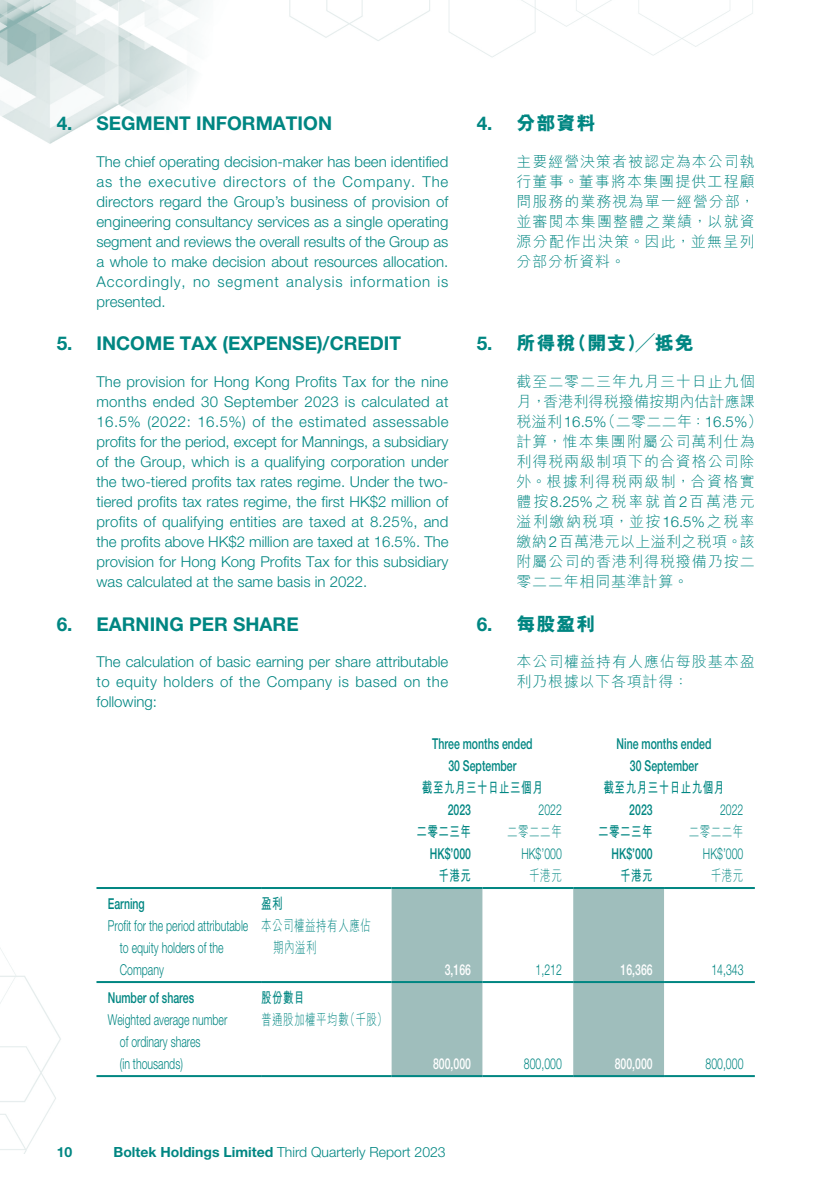
<style>
.page{position:relative;width:840px;height:1191px;background:#fff}
.page>*{position:absolute;margin:0;border:0;box-sizing:border-box;transform-origin:0 0}
.t1{font:700 19px "Helvetica Neue LT Std";color:#008682}
.t2{font:800 19px "M Hei HK";letter-spacing:.05em;color:#008682}
.t3{font:300 15px/20px "Helvetica Neue LT Std";color:#008682;text-align:justify}
.t4{font:300 15px/20px "M Hei HK";letter-spacing:.06em;color:#008682}
.t5{font:300 15px/22px "Helvetica Neue LT Std";color:#008682;scale:.7 1}
.t6{font:500 15px/22px "Helvetica Neue LT Std";color:#008682;text-align:center;scale:.7 1}
.t7{font:700 15px "M Hei HK";letter-spacing:.05em;color:#008682;scale:.7 1}
.t8{font:300 15px/22px "M Hei HK";letter-spacing:.06em;color:#008682;scale:.7 1}
.t9{font:500 15px "Helvetica Neue LT Std";color:#fff;scale:.7 1}
.t10{font:300 14px "Helvetica Neue LT Std";color:#008682}
.t11{font:700 14px "Helvetica Neue LT Std";color:#008682}
.s1{font-family:"Helvetica Neue LT Std";font-weight:700}
.s2{font-family:"Helvetica Neue LT Std"}
.s3{font-weight:700}
</style>
<div class="page">
<img style="left:0;top:0;width:755px;height:1153px">
<svg style="left:391px;top:889px;width:272px;height:186px;fill:#9fbebc"></svg>
<hr style="left:96px;top:887px;width:165px;height:2px;background:#008682">
<hr style="left:261px;top:887px;width:130px;height:2px;background:#008682">
<hr style="left:391px;top:887px;width:91px;height:2px;background:#008682">
<hr style="left:482px;top:887px;width:91px;height:2px;background:#008682">
<hr style="left:573px;top:887px;width:90px;height:2px;background:#008682">
<hr style="left:663px;top:887px;width:91px;height:2px;background:#008682">
<hr style="left:96px;top:981px;width:165px;height:2px;background:#008682">
<hr style="left:261px;top:981px;width:130px;height:2px;background:#008682">
<hr style="left:391px;top:981px;width:91px;height:2px;background:#008682">
<hr style="left:482px;top:981px;width:91px;height:2px;background:#008682">
<hr style="left:573px;top:981px;width:90px;height:2px;background:#008682">
<hr style="left:663px;top:981px;width:91px;height:2px;background:#008682">
<hr style="left:96px;top:1075px;width:165px;height:2px;background:#008682">
<hr style="left:261px;top:1075px;width:130px;height:2px;background:#008682">
<hr style="left:391px;top:1075px;width:91px;height:2px;background:#008682">
<hr style="left:482px;top:1075px;width:91px;height:2px;background:#008682">
<hr style="left:573px;top:1075px;width:90px;height:2px;background:#008682">
<hr style="left:663px;top:1075px;width:91px;height:2px;background:#008682">
<p class="t2" style="left:476px;top:114px;width:120px"><span class="s1">4.</span> 分部資料</p>
<p class="t4" style="left:516px;top:151px;width:240px;text-align:justify">主要經營決策者被認定為本公司執行董事。董事將本集團提供工程顧問服務的業務視為單一經營分部，並審閱本集團整體之業績，以就資源分配作出決策。因此，並無呈列分部分析資料。</p>
<p class="t1" style="left:57px;top:112px;width:277px">4. SEGMENT INFORMATION</p>
<p class="t3" style="left:96px;top:151px;width:353px">The chief operating decision-maker has been identified as the executive directors of the Company. The directors regard the Group’s business of provision of engineering consultancy services as a single operating segment and reviews the overall results of the Group as a whole to make decision about resources allocation.<br>Accordingly, no segment analysis information is presented.</p>
<p class="t1" style="left:57px;top:332px;width:346px">5. INCOME TAX (EXPENSE)/CREDIT</p>
<p class="t3" style="left:96px;top:371px;width:353px">The provision for Hong Kong Profits Tax for the nine months ended 30 September 2023 is calculated at 16.5% (2022: 16.5%) of the estimated assessable profits for the period, except for Mannings, a subsidiary of the Group, which is a qualifying corporation under the two-tiered profits tax rates regime. Under the two&shy;tiered profits tax rates regime, the first HK$2 million of profits of qualifying entities are taxed at 8.25%, and the profits above HK$2 million are taxed at 16.5%. The provision for Hong Kong Profits Tax for this subsidiary was calculated at the same basis in 2022.</p>
<p class="t1" style="left:57px;top:612px;width:243px">6. EARNING PER SHARE</p>
<p class="t3" style="left:96px;top:651px;width:353px">The calculation of basic earning per share attributable to equity holders of the Company is based on the following:</p>
<p class="t6" style="left:432px;top:732px;width:145px">Three months ended<br>30 September</p>
<p class="t6" style="left:616px;top:732px;width:137px">Nine months ended<br>30 September</p>
<p class="t7" style="left:422px;top:776px;width:174px">截至九月三十日止三個月</p>
<p class="t7" style="left:603px;top:776px;width:174px">截至九月三十日止九個月</p>
<p class="t6" style="left:447px;top:798px;width:35px">2023</p>
<p class="t5" style="left:538px;top:798px;width:35px">2022</p>
<p class="t6" style="left:629px;top:798px;width:35px">2023</p>
<p class="t5" style="left:719px;top:798px;width:35px">2022</p>
<p class="t7" style="left:416px;top:820px;width:80px">二零二三年</p>
<p class="t8" style="left:507px;top:820px;width:79px">二零二二年</p>
<p class="t7" style="left:597px;top:820px;width:79px">二零二三年</p>
<p class="t8" style="left:688px;top:820px;width:79px">二零二二年</p>
<p class="t6" style="left:429px;top:842px;width:60px">HK$’000</p>
<p class="t5" style="left:521px;top:842px;width:59px">HK$’000</p>
<p class="t6" style="left:611px;top:842px;width:60px">HK$’000</p>
<p class="t5" style="left:702px;top:842px;width:59px">HK$’000</p>
<p class="t7" style="left:438px;top:864px;width:48px">千港元</p>
<p class="t8" style="left:529px;top:864px;width:48px">千港元</p>
<p class="t7" style="left:619px;top:864px;width:48px">千港元</p>
<p class="t8" style="left:710px;top:864px;width:48px">千港元</p>
<p class="t6" style="left:108px;top:892px;width:54px">Earning</p>
<p class="t7" style="left:261px;top:892px;width:32px">盈利</p>
<p class="t5" style="left:120px;top:914px;width:185px;text-indent:-12px">Profit for the period attributable to equity holders of the<br>Company</p>
<p class="t8" style="left:273px;top:914px;width:141px;text-indent:-12px">本公司權益持有人應佔期內溢利</p>
<p class="t2" style="left:476px;top:334px;width:218px"><span class="s1">5.</span> 所得稅（開支）╱抵免</p>
<p class="t4" style="left:516px;top:371px;width:247px">截至二零二三年九月三十日止九個月，香港利得稅撥備按期內估計應課稅溢利<span class="s2">16.5%</span>（二零二二年：<span class="s2">16.5%</span>）計算，惟本集團附屬公司萬利仕為利得稅兩級制項下的合資格公司除外。根據利得稅兩級制，合資格實體按<span class="s2">8.25%</span>之稅率就首<span class="s2">2</span>百萬港元溢利繳納稅項，並按<span class="s2">16.5%</span>之稅率繳納<span class="s2">2</span>百萬港元以上溢利之稅項。該附屬公司的香港利得稅撥備乃按二零二二年相同基準計算。</p>
<p class="t2" style="left:476px;top:614px;width:120px"><span class="s1">6.</span> 每股盈利</p>
<p class="t4" style="left:516px;top:651px;width:240px">本公司權益持有人應佔每股基本盈利乃根據以下各項計得：</p>
<p class="t9" style="left:444px;top:961px;width:39px">3,166</p>
<p class="t5" style="left:535px;top:958px;width:39px">1,212</p>
<p class="t9" style="left:620px;top:961px;width:47px">16,366</p>
<p class="t5" style="left:711px;top:958px;width:47px">14,343</p>
<p class="t6" style="left:108px;top:986px;width:125px">Number of shares</p>
<p class="t7" style="left:261px;top:986px;width:64px">股份數目</p>
<p class="t5" style="left:120px;top:1008px;width:155px;text-indent:-12px">Weighted average number of ordinary shares<br>(in thousands)</p>
<p class="t8" style="left:261px;top:1008px;width:182px">普通股加權平均數（千股）</p>
<p class="t9" style="left:433px;top:1055px;width:56px">800,000</p>
<p class="t5" style="left:523px;top:1052px;width:56px">800,000</p>
<p class="t9" style="left:614px;top:1055px;width:56px">800,000</p>
<p class="t5" style="left:705px;top:1052px;width:56px">800,000</p>
<p class="t11" style="left:57px;top:1143px;width:17px">10</p>
<p class="t10" style="left:113px;top:1143px;width:333px"><span class="s3">Boltek Holdings Limited</span> Third Quarterly Report 2023</p>
</div>
